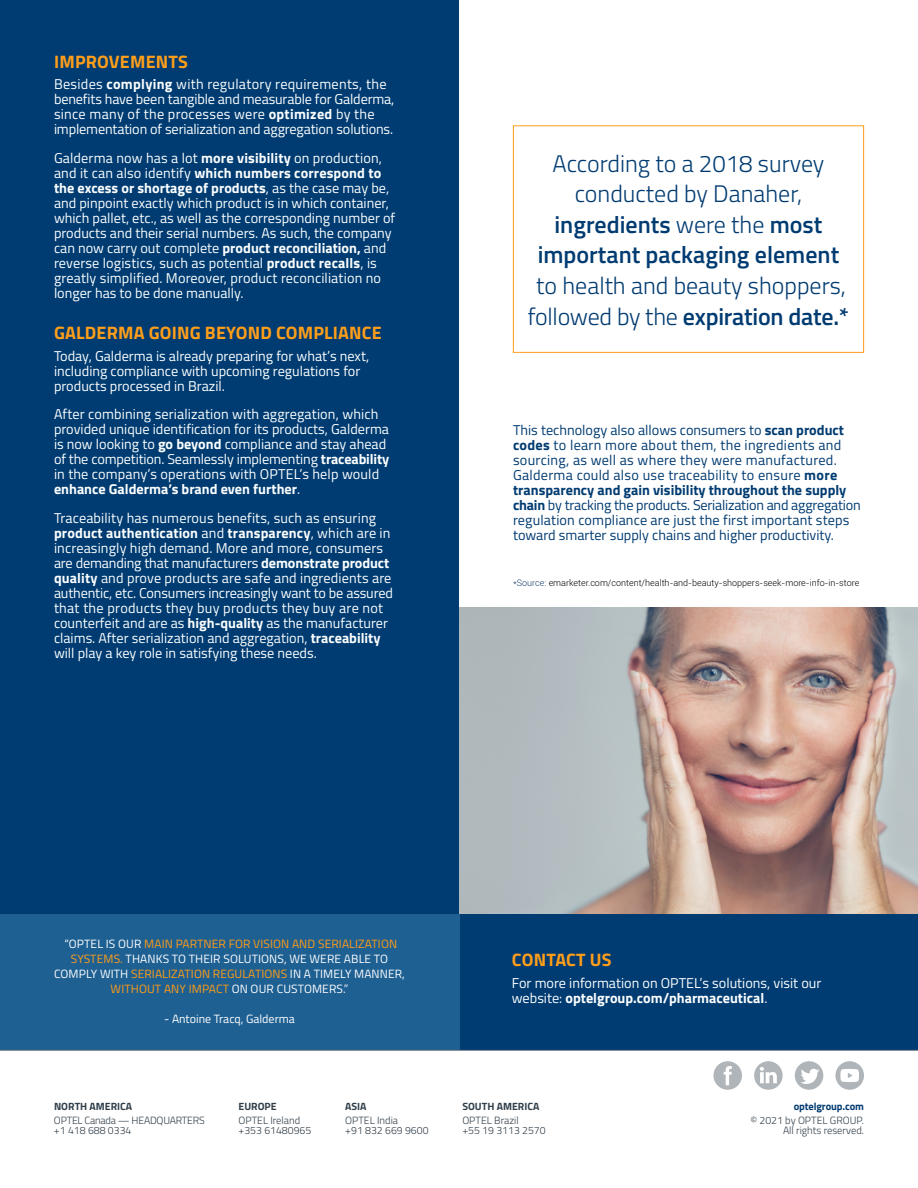
<style>
.page{position:relative;width:918px;height:1188px;background:#fff}
.page>*{position:absolute;margin:0;border:0;box-sizing:border-box;transform-origin:0 0}
.t1{font:300 24px/30.6px "Titillium";color:#003b71;text-align:center}
.t2{font:700 18px "Titillium";letter-spacing:.01em;color:#ff9e1a}
.t3{font:14.25px/15px "Titillium";color:#fcfeff}
.t4{font:14.25px/15px "Titillium";letter-spacing:.01em;color:#003b71}
.t5{font:12px/15px "Titillium";letter-spacing:.01em;color:#fcfeff;text-align:center}
.t6{font:300 10.5px/10.5px "Titillium";color:#303e49}
.t7{font:300 10.5px/10.5px "Titillium";letter-spacing:-.02em;color:#303e49}
.t8{font:700 10.5px "Titillium";color:#303e49}
.t9{font:700 10.5px "Titillium";letter-spacing:-.01em;color:#003b71}
.t10{font:300 9px "Roboto";color:#000}
.s1{font-weight:700}
.s2{font-weight:600}
.s3{color:#183c6c}
.s4{color:#ff9d17}
</style>
<div class="page">
<div style="left:0;top:0;width:459px;height:1050px;background:#003c71"></div>
<div style="left:513px;top:125px;width:351px;height:228px;border:1px solid #ff9e1a"></div>
<img style="left:460px;top:608px;width:458px;height:307px">
<div style="left:458px;top:915px;width:460px;height:135px;background:#003b71"></div>
<div style="left:0;top:915px;width:460px;height:135px;background:#1f6092"></div>
<div style="left:835px;top:1061px;width:29px;height:29px;background:#afb5b9;border-radius:50%"></div>
<svg style="left:840px;top:1069px;width:19px;height:13px"></svg>
<div style="left:713px;top:1061px;width:29px;height:29px;background:#afb5b9;border-radius:50%"></div>
<svg style="left:724px;top:1066px;width:8px;height:19px"></svg>
<div style="left:795px;top:1061px;width:28px;height:29px;background:#afb5b9;border-radius:50%"></div>
<svg style="left:801px;top:1069px;width:18px;height:15px"></svg>
<div style="left:754px;top:1061px;width:29px;height:29px;background:#afb5b9;border-radius:50%"></div>
<svg style="left:760px;top:1067px;width:17px;height:16px"></svg>
<hr style="left:0;top:1050px;width:918px;height:1px;background:#79858d">
<p class="t2" style="left:54px;top:47px;width:135px">IMPROVEMENTS</p>
<p class="t3" style="left:54px;top:76px;width:342px">Besides <span class="s1">complying</span> with regulatory requirements, the benefits have been tangible and measurable for Galderma, since many of the processes were <span class="s1">optimized</span> by the implementation of serialization and aggregation solutions.</p>
<p class="t3" style="left:54px;top:150px;width:343px">Galderma now has a lot <span class="s1">more visibility</span> on production, and it can also identify <span class="s1">which numbers correspond to the excess or shortage of products</span>, as the case may be, and pinpoint exactly which product is in which container, which pallet, etc., as well as the corresponding number of products and their serial numbers. As such, the company can now carry out complete <span class="s1">product reconciliation,</span> and reverse logistics, such as potential <span class="s1">product recalls</span>, is greatly simplified. Moreover, product reconciliation no longer has to be done manually.</p>
<p class="t2" style="left:54px;top:319px;width:329px">GALDERMA GOING BEYOND COMPLIANCE</p>
<p class="t3" style="left:54px;top:348px;width:317px">Today, Galderma is already preparing for what’s next, including compliance with upcoming regulations for products processed in Brazil.</p>
<p class="t3" style="left:54px;top:406px;width:337px">After combining serialization with aggregation, which provided unique identification for its products, Galderma is now looking to <span class="s1">go beyond</span> compliance and stay ahead of the competition. Seamlessly implementing <span class="s1">traceability </span>in the company’s operations with OPTEL’s help would <span class="s1">enhance Galderma’s brand even further</span>.</p>
<p class="t3" style="left:54px;top:510px;width:340px">Traceability has numerous benefits, such as ensuring <span class="s1">product authentication</span> and <span class="s1">transparency</span>, which are in increasingly high demand. More and more, consumers are demanding that manufacturers <span class="s1">demonstrate product quality</span> and prove products are safe and ingredients are authentic, etc. Consumers increasingly want to be assured that the products they buy products they buy are not counterfeit and are as <span class="s1">high-quality</span> as the manufacturer claims. After serialization and aggregation, <span class="s1">traceability </span>will play a key role in satisfying these needs.</p>
<h1 class="t1" style="left:538px;top:147px;width:303px">According to a 2018 survey conducted by Danaher, <span class="s2">ingredients</span> were the <span class="s2">most important packaging element</span></h1>
<h1 class="t1" style="left:528px;top:269px;width:323px">to health and beauty shoppers, followed by the <span class="s2">expiration date.*</span></h1>
<p class="t4" style="left:513px;top:422px;width:349px">This technology also allows consumers to <span class="s1">scan product codes</span> to learn more about them, the ingredients and sourcing, as well as where they were manufactured.<br>Galderma could also use traceability to ensure <span class="s1">more transparency and gain visibility throughout the supply chain</span> by tracking the products. Serialization and aggregation regulation compliance are just the first important steps toward smarter supply chains and higher productivity.</p>
<p class="t10" style="left:513px;top:576px;width:348px"><span class="s3">*Source:</span> emarketer.com/content/health-and-beauty-shoppers-seek-more-info-in-store</p>
<p class="t5" style="left:54px;top:935px;width:352px">“OPTEL IS OUR <span class="s4">MAIN PARTNER FOR VISION AND SERIALIZATION SYSTEMS.</span> THANKS TO THEIR SOLUTIONS, WE WERE ABLE TO COMPLY WITH <span class="s4">SERIALIZATION REGULATIONS</span> IN A TIMELY MANNER, <span class="s4">WITHOUT ANY IMPACT</span> ON OUR CUSTOMERS.”</p>
<p class="t5" style="left:164px;top:1010px;width:132px">- Antoine Tracq, Galderma</p>
<p class="t2" style="left:512px;top:946px;width:101px">CONTACT US</p>
<p class="t3" style="left:512px;top:975px;width:311px">For more information on OPTEL’s solutions, visit our website: <span class="s1">optelgroup.com/pharmaceutical</span>.</p>
<p class="t8" style="left:54px;top:1098px;width:80px">NORTH AMERICA</p>
<p class="t7" style="left:54px;top:1114px;width:152px">OPTEL Canada — HEADQUARTERS +1 418 688 0334</p>
<p class="t8" style="left:239px;top:1098px;width:40px">EUROPE</p>
<p class="t6" style="left:239px;top:1114px;width:74px">OPTEL Ireland +353 61480965</p>
<p class="t8" style="left:345px;top:1098px;width:23px">ASIA</p>
<p class="t6" style="left:345px;top:1114px;width:85px">OPTEL India<br>+91 832 669 9600</p>
<p class="t8" style="left:462px;top:1098px;width:78px">SOUTH AMERICA</p>
<p class="t6" style="left:462px;top:1114px;width:85px">OPTEL Brazil<br>+55 19 3113 2570</p>
<p class="t9" style="left:794px;top:1098px;width:72px">optelgroup.com</p>
<p class="t6" style="left:750px;top:1114px;width:115px;text-align:right">© 2021 by OPTEL GROUP.<br>All rights reserved.</p>
</div>
